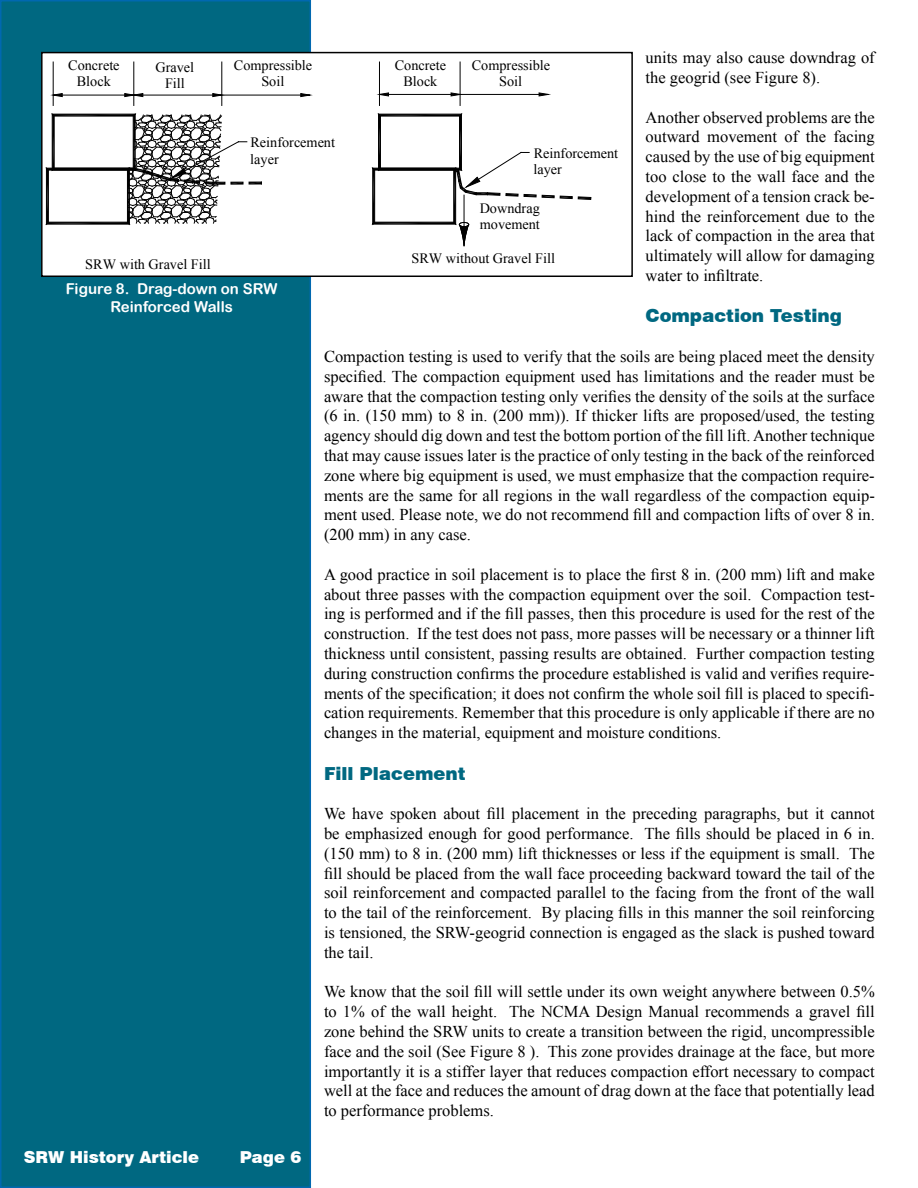
<style>
.page{position:relative;width:918px;height:1188px;background:#fff}
.page>*{position:absolute;margin:0;border:0;box-sizing:border-box;transform-origin:0 0}
.t1{font:900 18px "Swiss 721 BT";color:#006881}
.t2{font:16.5px/19.8px "Times New Roman";color:#000;text-align:justify}
.t3{font:900 16.5px "Swiss 721 BT";color:#fff}
.t4{font:15px/18px "Arial Rounded MT Bold";color:#fff;text-align:center}
.t5{font:14.25px/16.4px "Times New Roman";color:#000;text-align:center}
</style>
<div class="page">
<div style="left:1px;top:1px;width:309px;height:1186px;background:#006881"></div>
<div style="left:0;top:0;width:311px;height:1188px;border:2px solid #0168b0"></div>
<div style="left:42px;top:53px;width:590px;height:223px;background:#fff"></div>
<svg style="left:542px;top:195px;width:12px;height:3px"></svg>
<svg style="left:560px;top:196px;width:12px;height:3px"></svg>
<svg style="left:578px;top:197px;width:14px;height:2px"></svg>
<hr style="left:53px;top:62px;width:1px;height:43px;background:#000">
<hr style="left:134px;top:62px;width:1px;height:43px;background:#000">
<hr style="left:222px;top:62px;width:1px;height:43px;background:#000">
<hr style="left:53px;top:95px;width:81px;height:1px;background:#000">
<svg style="left:53px;top:94px;width:9px;height:3px"></svg>
<hr style="left:134px;top:95px;width:88px;height:1px;background:#000">
<svg style="left:125px;top:94px;width:18px;height:3px"></svg>
<svg style="left:213px;top:94px;width:9px;height:3px"></svg>
<hr style="left:222px;top:95px;width:88px;height:1px;background:#000">
<svg style="left:301px;top:94px;width:9px;height:3px"></svg>
<hr style="left:379px;top:62px;width:1px;height:43px;background:#000">
<hr style="left:460px;top:62px;width:1px;height:43px;background:#000">
<hr style="left:379px;top:94px;width:81px;height:1px;background:#000">
<svg style="left:380px;top:93px;width:9px;height:3px"></svg>
<svg style="left:451px;top:93px;width:9px;height:3px"></svg>
<hr style="left:460px;top:94px;width:88px;height:1px;background:#000">
<svg style="left:539px;top:93px;width:9px;height:3px"></svg>
<svg style="left:373px;top:114px;width:163px;height:132px"></svg>
<svg style="left:46px;top:114px;width:216px;height:110px"></svg>
<div style="left:41px;top:52px;width:592px;height:225px;border:2px solid #000"></div>
<p class="t2" style="left:646px;top:48px;width:231px">units may also cause downdrag of the geogrid (see Figure 8).</p>
<p class="t2" style="left:646px;top:107px;width:231px">Another observed problems are the outward movement of the facing caused by the use of big equipment too close to the wall face and the development of a tension crack be&shy;hind the reinforcement due to the lack of compaction in the area that ultimately will allow for damaging water to infiltrate.</p>
<p class="t1" style="left:646px;top:305px;width:198px">Compaction Testing</p>
<p class="t2" style="left:324px;top:346px;width:552px">Compaction testing is used to verify that the soils are being placed meet the density specified. The compaction equipment used has limitations and the reader must be aware that the compaction testing only verifies the density of the soils at the surface (6 in. (150 mm) to 8 in. (200 mm)). If thicker lifts are proposed/used, the testing agency should dig down and test the bottom portion of the fill lift. Another technique that may cause issues later is the practice of only testing in the back of the reinforced zone where big equipment is used, we must emphasize that the compaction require&shy;ments are the same for all regions in the wall regardless of the compaction equip&shy;ment used. Please note, we do not recommend fill and compaction lifts of over 8 in. (200 mm) in any case.</p>
<p class="t2" style="left:324px;top:564px;width:552px">A good practice in soil placement is to place the first 8 in. (200 mm) lift and make about three passes with the compaction equipment over the soil. Compaction test&shy;ing is performed and if the fill passes, then this procedure is used for the rest of the construction. If the test does not pass, more passes will be necessary or a thinner lift thickness until consistent, passing results are obtained. Further compaction testing during construction confirms the procedure established is valid and verifies require&shy;ments of the specification; it does not confirm the whole soil fill is placed to specifi&shy;cation requirements. Remember that this procedure is only applicable if there are no changes in the material, equipment and moisture conditions.</p>
<p class="t1" style="left:324px;top:762px;width:143px">Fill Placement</p>
<p class="t2" style="left:324px;top:804px;width:552px">We have spoken about fill placement in the preceding paragraphs, but it cannot be emphasized enough for good performance. The fills should be placed in 6 in. (150 mm) to 8 in. (200 mm) lift thicknesses or less if the equipment is small. The fill should be placed from the wall face proceeding backward toward the tail of the soil reinforcement and compacted parallel to the facing from the front of the wall to the tail of the reinforcement. By placing fills in this manner the soil reinforcing is tensioned, the SRW-geogrid connection is engaged as the slack is pushed toward the tail.</p>
<p class="t2" style="left:324px;top:982px;width:552px">We know that the soil fill will settle under its own weight anywhere between 0.5% to 1% of the wall height. The NCMA Design Manual recommends a gravel fill zone behind the SRW units to create a transition between the rigid, uncompressible face and the soil (See Figure 8 ). This zone provides drainage at the face, but more importantly it is a stiffer layer that reduces compaction effort necessary to compact well at the face and reduces the amount of drag down at the face that potentially lead to performance problems.</p>
<p class="t5" style="left:395px;top:57px;width:53px">Concrete<br>Block</p>
<p class="t5" style="left:472px;top:57px;width:80px">Compressible<br>Soil</p>
<p class="t5" style="left:68px;top:57px;width:53px">Concrete<br>Block</p>
<p class="t5" style="left:155px;top:58px;width:40px">Gravel<br>Fill</p>
<p class="t5" style="left:234px;top:57px;width:80px">Compressible<br>Soil</p>
<p class="t5" style="left:250px;top:134px;width:86px;text-align:left">Reinforcement layer</p>
<p class="t5" style="left:534px;top:145px;width:86px;text-align:left">Reinforcement layer</p>
<p class="t5" style="left:480px;top:200px;width:62px;text-align:left">Downdrag movement</p>
<p class="t5" style="left:411px;top:250px;width:145px">SRW without Gravel Fill</p>
<p class="t5" style="left:85px;top:256px;width:127px">SRW with Gravel Fill</p>
<p class="t4" style="left:66px;top:280px;width:213px">Figure 8. Drag-down on SRW<br>Reinforced Walls</p>
<p class="t3" style="left:24px;top:1147px;width:177px">SRW History Article</p>
<p class="t3" style="left:240px;top:1147px;width:63px">Page 6</p>
</div>
